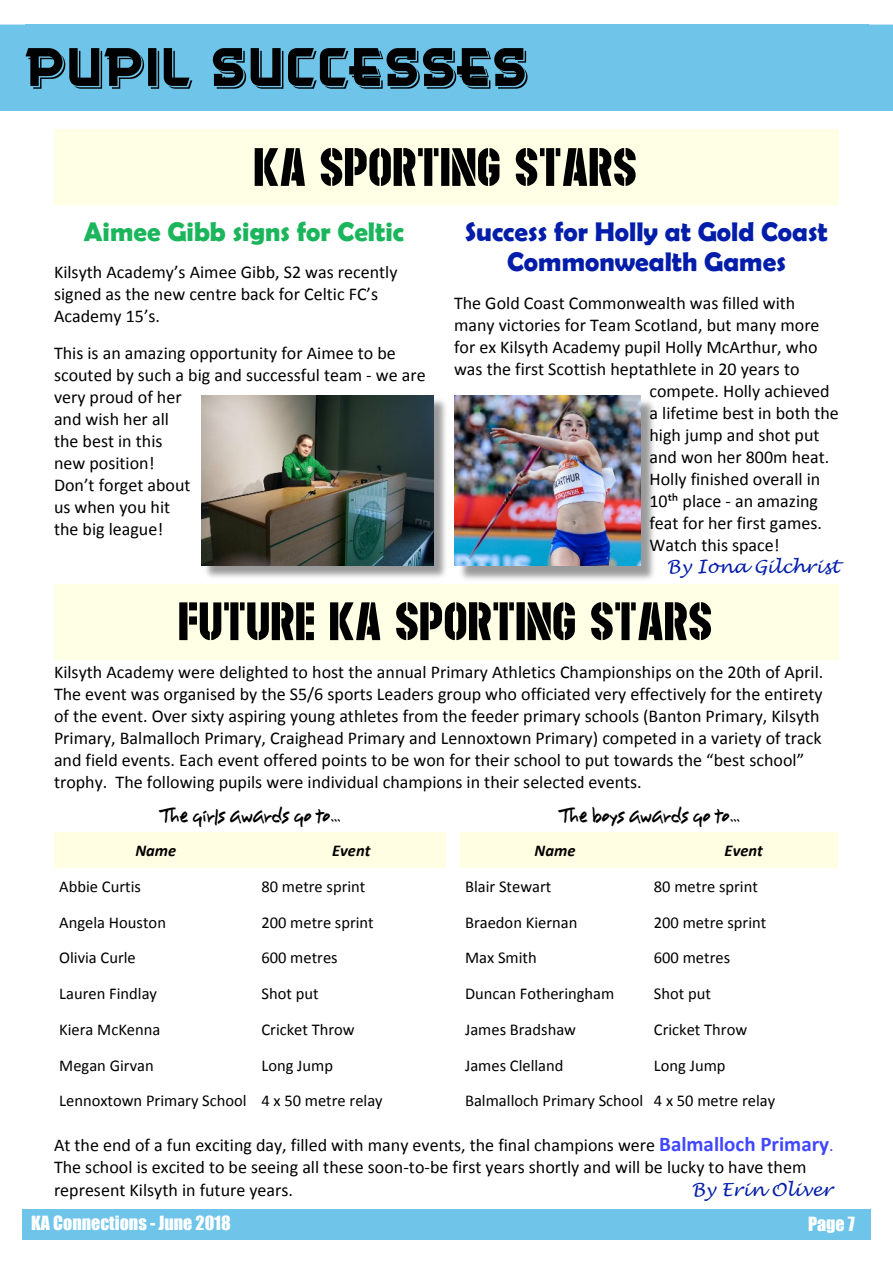
<style>
.page{position:relative;width:893px;height:1263px;background:#fff}
.page>*{position:absolute;margin:0;border:0;box-sizing:border-box;transform-origin:0 0}
.t1{font:54px "NFL Packers";color:#000}
.t2{font:54px "Cinema Gothic BTN Shadow";color:#000}
.t3{font:700 27px/30.5px "Berlin Sans FB Demi";color:#021daa;text-align:center}
.t4{font:700 27px "Berlin Sans FB Demi";color:#1bb55c}
.t5{font:18px/22px "Calibri";color:#000}
.t6{font:18px "Youngsook BTN";color:#000}
.t7{font:18px "Impact";color:#fff}
.t8{font:italic 18px "Lucida Handwriting";color:#021daa}
.t9{font:16.5px/35.7px "Calibri";color:#000}
.t10{font:italic 700 16.5px "Calibri";color:#000}
.s1{font-weight:700;font-size:21px;color:#4047ff}
.s2{color:#4047ff}
</style>
<div class="page">
<div style="left:0;top:25px;width:893px;height:86px;background:#6ec5e9"></div>
<div style="left:22px;top:1209px;width:849px;height:30px;background:#6ec5e9"></div>
<div style="left:54px;top:129px;width:785px;height:76px;background:#ffffe5"></div>
<div style="left:55px;top:832px;width:202px;height:36px;background:#fffee3"></div>
<div style="left:257px;top:832px;width:189px;height:36px;background:#fffee3"></div>
<div style="left:461px;top:832px;width:188px;height:36px;background:#fffee3"></div>
<div style="left:649px;top:832px;width:189px;height:36px;background:#fffee3"></div>
<img style="left:205px;top:399px;width:241px;height:179px">
<img style="left:202px;top:396px;width:232px;height:170px">
<img style="left:461px;top:396px;width:193px;height:184px">
<img style="left:454px;top:396px;width:186px;height:170px">
<div style="left:54px;top:584px;width:785px;height:75px;background:#ffffe5"></div>
<h1 class="t2" style="left:26px;top:31px;width:504px">PUPIL SUCCESSES</h1>
<h1 class="t1" style="left:255px;top:148px;width:385px">KA SPORTING STARS</h1>
<h2 class="t3" style="left:465px;top:216px;width:364px">Success for Holly at Gold Coast<br>Commonwealth Games</h2>
<p class="t5" style="left:454px;top:293px;width:343px">The Gold Coast Commonwealth was filled with</p>
<p class="t5" style="left:454px;top:315px;width:367px">many victories for Team Scotland, but many more</p>
<p class="t5" style="left:454px;top:337px;width:365px">for ex Kilsyth Academy pupil Holly McArthur, who</p>
<p class="t5" style="left:454px;top:359px;width:347px">was the first Scottish heptathlete in 20 years to</p>
<p class="t5" style="left:649px;top:381px;width:182px">compete. Holly achieved</p>
<p class="t5" style="left:649px;top:403px;width:191px">a lifetime best in both the</p>
<p class="t5" style="left:649px;top:425px;width:172px">high jump and shot put</p>
<p class="t5" style="left:649px;top:447px;width:181px">and won her 800m heat.</p>
<p class="t5" style="left:649px;top:469px;width:172px">Holly finished overall in</p>
<p class="t5" style="left:649px;top:491px;width:170px">10th place - an amazing</p>
<p class="t5" style="left:649px;top:513px;width:174px">feat for her first games.</p>
<p class="t5" style="left:649px;top:535px;width:132px">Watch this space!</p>
<p class="t8" style="left:667px;top:557px;width:174px">By Iona Gilchrist</p>
<h1 class="t1" style="left:179px;top:602px;width:536px">FUTURE KA SPORTING STARS</h1>
<h2 class="t4" style="left:84px;top:216px;width:322px">Aimee Gibb signs for Celtic</h2>
<p class="t5" style="left:54px;top:263px;width:345px">Kilsyth Academy’s Aimee Gibb, S2 was recently signed as the new centre back for Celtic FC’s<br>Academy 15’s.</p>
<p class="t5" style="left:54px;top:344px;width:373px">This is an amazing opportunity for Aimee to be scouted by such a big and successful team - we are very proud of her<br>and wish her all<br>the best in this<br>new position!<br>Don’t forget about<br>us when you hit<br>the big league!</p>
<p class="t5" style="left:54px;top:662px;width:771px">Kilsyth Academy were delighted to host the annual Primary Athletics Championships on the 20th of April.<br>The event was organised by the S5/6 sports Leaders group who officiated very effectively for the entirety of the event. Over sixty aspiring young athletes from the feeder primary schools (Banton Primary, Kilsyth Primary, Balmalloch Primary, Craighead Primary and Lennoxtown Primary) competed in a variety of track and field events. Each event offered points to be won for their school to put towards the “best school” trophy. The following pupils were individual champions in their selected events.</p>
<p class="t6" style="left:160px;top:804px;width:182px">The girls awards go to…</p>
<p class="t6" style="left:559px;top:804px;width:182px">The boys awards go to…</p>
<p class="t10" style="left:135px;top:844px;width:42px">Name</p>
<p class="t10" style="left:332px;top:844px;width:40px">Event</p>
<p class="t9" style="left:59px;top:870px;width:83px">Abbie Curtis</p>
<p class="t9" style="left:261px;top:870px;width:106px">80 metre sprint</p>
<p class="t9" style="left:59px;top:906px;width:108px">Angela Houston</p>
<p class="t9" style="left:261px;top:906px;width:114px">200 metre sprint</p>
<p class="t9" style="left:59px;top:941px;width:78px">Olivia Curle</p>
<p class="t9" style="left:261px;top:941px;width:78px">600 metres</p>
<p class="t9" style="left:59px;top:977px;width:99px">Lauren Findlay</p>
<p class="t9" style="left:261px;top:977px;width:59px">Shot put</p>
<p class="t9" style="left:59px;top:1013px;width:103px">Kiera McKenna</p>
<p class="t9" style="left:261px;top:1013px;width:95px">Cricket Throw</p>
<p class="t9" style="left:59px;top:1048px;width:96px">Megan Girvan</p>
<p class="t9" style="left:59px;top:1048px;width:325px;text-indent:202px">Long Jump<br>Lennoxtown Primary School 4 x 50 metre relay</p>
<p class="t10" style="left:535px;top:844px;width:42px">Name</p>
<p class="t10" style="left:725px;top:844px;width:40px">Event</p>
<p class="t9" style="left:465px;top:870px;width:88px">Blair Stewart</p>
<p class="t9" style="left:654px;top:870px;width:106px">80 metre sprint</p>
<p class="t9" style="left:465px;top:906px;width:114px">Braedon Kiernan</p>
<p class="t9" style="left:654px;top:906px;width:114px">200 metre sprint</p>
<p class="t9" style="left:465px;top:941px;width:73px">Max Smith</p>
<p class="t9" style="left:654px;top:941px;width:78px">600 metres</p>
<p class="t9" style="left:465px;top:977px;width:151px">Duncan Fotheringham</p>
<p class="t9" style="left:654px;top:977px;width:59px">Shot put</p>
<p class="t9" style="left:465px;top:1013px;width:113px">James Bradshaw</p>
<p class="t9" style="left:654px;top:1013px;width:95px">Cricket Throw</p>
<p class="t9" style="left:465px;top:1048px;width:100px">James Clelland</p>
<p class="t9" style="left:465px;top:1048px;width:312px;text-indent:189px">Long Jump<br>Balmalloch Primary School 4 x 50 metre relay</p>
<p class="t5" style="left:54px;top:1135px;width:781px;line-height:22.5px">At the end of a fun exciting day, filled with many events, the final champions were <span class="s1">Balmalloch Primary</span><span class="s2">.<br></span>The school is excited to be seeing all these soon-to-be first years shortly and will be lucky to have them represent Kilsyth in future years.</p>
<p class="t8" style="left:691px;top:1180px;width:142px">By Erin Oliver</p>
<p class="t7" style="left:31px;top:1215px;width:201px">KA Connections - June 2018</p>
<p class="t7" style="left:808px;top:1217px;width:48px">Page 7</p>
</div>
